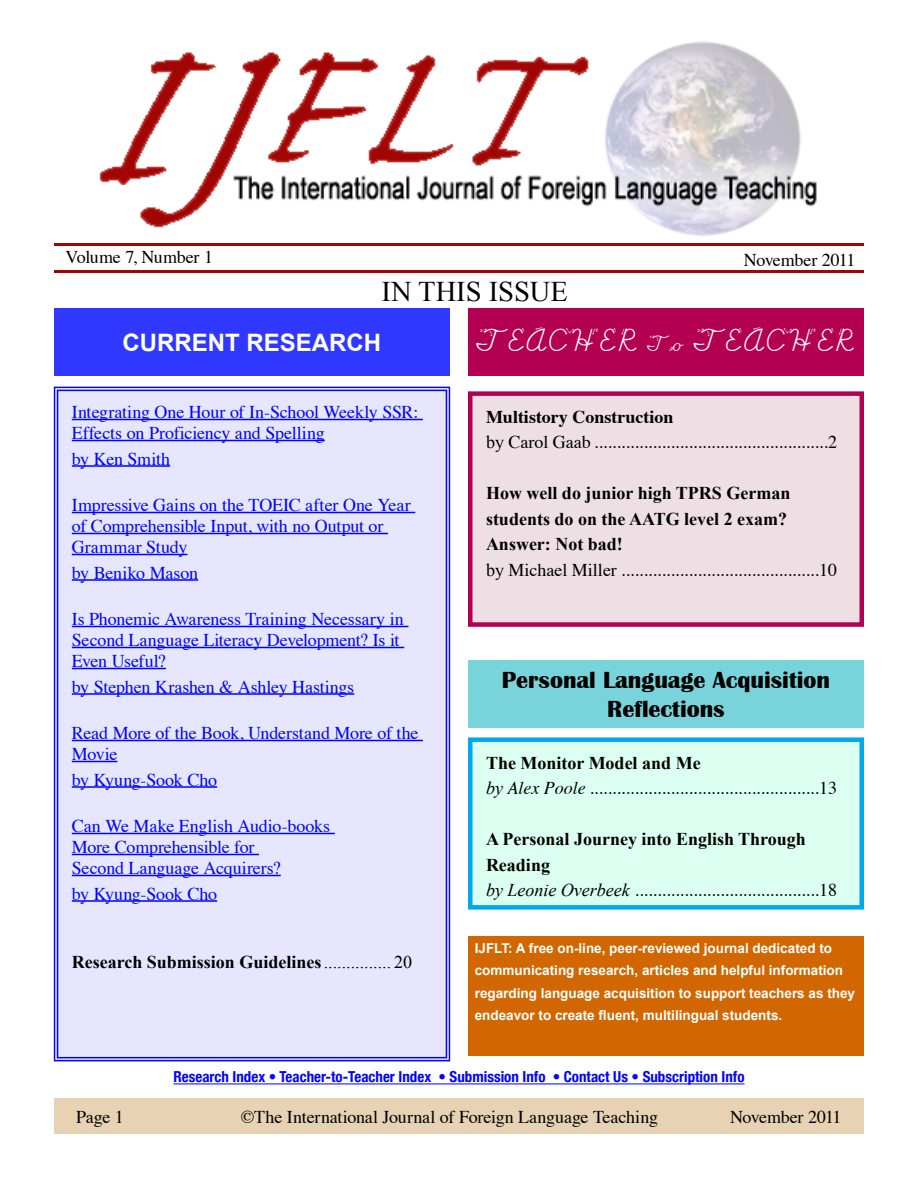
<style>
.page{position:relative;width:918px;height:1188px;background:#fff}
.page>*{position:absolute;margin:0;border:0;box-sizing:border-box;transform-origin:0 0}
.t1{font:34.8px "School House Cursive B";color:#fff}
.t2{font:28.5px "Times New Roman";color:#000}
.t3{font:700 24px/28.8px "Britannic";color:#000;text-align:center}
.t4{font:700 24px "Arial";color:#fff}
.t5{font:18px/21px "Times";letter-spacing:-.01em;color:#0003ff}
.t6{font:18px "Times";letter-spacing:-.005em;color:#000}
.t7{font:700 18px/25.5px "Times New Roman";color:#000}
.t8{font:700 18px "Times";color:#000}
.t9{font:700 condensed 15.15px "Helvetica Neue";color:#0003ff}
.t10{font:700 13.65px/22.5px "Arial";color:#fff}
.s1{font-weight:400}
.s2{font-size:24.3px}
.s3{font-family:"Times New Roman"}
.s4{font-family:"Times New Roman";font-style:italic}
.s5{font-style:italic}
</style>
<div class="page">
<div style="left:54px;top:1098px;width:810px;height:36px;background:#e7d3b3"></div>
<hr style="left:173px;top:1084px;width:572px;height:1px;background:#0003ff">
<svg style="left:53px;top:386px;width:398px;height:676px;background:#dbdcff"></svg>
<div style="left:54px;top:308px;width:396px;height:68px;background:#3038ff"></div>
<div style="left:468px;top:660px;width:396px;height:68px;background:#78d3da"></div>
<hr style="left:54px;top:270px;width:810px;height:3px;background:#a00504">
<hr style="left:54px;top:243px;width:810px;height:3px;background:#a00504">
<img style="left:99px;top:41px;width:718px;height:195px">
<div style="left:468px;top:936px;width:396px;height:120px;background:#d26600"></div>
<div style="left:468px;top:308px;width:396px;height:68px;background:#b40052"></div>
<div style="left:470px;top:394px;width:392px;height:231px;background:#eddfe3"></div>
<div style="left:468px;top:391px;width:396px;height:236px;border:4px solid #b40052"></div>
<div style="left:470px;top:740px;width:392px;height:167px;background:#dbfff0"></div>
<div style="left:468px;top:737px;width:396px;height:173px;border:4px solid #00a9ec"></div>
<p class="t6" style="left:65px;top:240px;width:149px">Volume 7, Number 1</p>
<p class="t6" style="left:744px;top:243px;width:113px">November 2011</p>
<p class="t2" style="left:382px;top:272px;width:188px">IN THIS ISSUE</p>
<p class="t4" style="left:122px;top:327px;width:260px">CURRENT RESEARCH</p>
<p class="t5" style="left:72px;top:400px;width:348px">Integrating One Hour of In-School Weekly SSR:<br>Effects on Proficiency and Spelling</p>
<p class="t5" style="left:72px;top:447px;width:100px">by Ken Smith</p>
<p class="t5" style="left:72px;top:493px;width:340px">Impressive Gains on the TOEIC after One Year of Comprehensible Input, with no Output or<br>Grammar Study</p>
<p class="t5" style="left:72px;top:561px;width:128px">by Beniko Mason</p>
<p class="t5" style="left:72px;top:607px;width:334px">Is Phonemic Awareness Training Necessary in<br>Second Language Literacy Development? Is it<br>Even Useful?</p>
<p class="t5" style="left:72px;top:675px;width:284px">by Stephen Krashen &amp; Ashley Hastings</p>
<p class="t5" style="left:72px;top:721px;width:348px">Read More of the Book, Understand More of the<br>Movie</p>
<p class="t5" style="left:72px;top:768px;width:147px">by Kyung-Sook Cho</p>
<p class="t5" style="left:72px;top:814px;width:260px">Can We Make English Audio-books</p>
<p class="t5" style="left:72px;top:835px;width:184px">More Comprehensible for</p>
<p class="t5" style="left:72px;top:856px;width:210px">Second Language Acquirers?</p>
<p class="t5" style="left:72px;top:882px;width:147px">by Kyung-Sook Cho</p>
<p class="t7" style="left:72px;top:949px;width:342px">Research Submission Guidelines<span class="s1">............... 20</span></p>
<p class="t1" style="left:475px;top:322px;width:382px">TEACHER <span class="s2">To</span> TEACHER</p>
<p class="t8" style="left:486px;top:400px;width:189px">Multistory Construction</p>
<p class="t6" style="left:486px;top:426px;width:352px"><span class="s3">by</span> Carol Gaab ....................................................2</p>
<p class="t7" style="left:486px;top:480px;width:306px">How well do junior high TPRS German students do on the AATG level 2 exam?<br>Answer: Not bad!</p>
<p class="t6" style="left:486px;top:553px;width:352px"><span class="s3">by</span> Michael Miller ............................................10</p>
<p class="t3" style="left:502px;top:666px;width:330px">Personal Language Acquisition<br>Reflections</p>
<p class="t7" style="left:486px;top:750px;width:216px">The Monitor Model and Me</p>
<p class="t6" style="left:486px;top:772px;width:352px"><span class="s4">by</span> <span class="s5">Alex Poole</span> ...................................................13</p>
<p class="t7" style="left:486px;top:826px;width:321px">A Personal Journey into English Through<br>Reading</p>
<p class="t6" style="left:486px;top:874px;width:352px"><span class="s4">by Leonie Overbeek</span> .........................................18</p>
<p class="t10" style="left:475px;top:937px;width:382px">IJFLT: A free on-line, peer-reviewed journal dedicated to communicating research, articles and helpful information regarding language acquisition to support teachers as they endeavor to create fluent, multilingual students.</p>
<p class="t9" style="left:173px;top:1068px;width:573px">Research Index • Teacher-to-Teacher Index • Submission Info • Contact Us • Subscription Info</p>
<p class="t6" style="left:76px;top:1100px;width:49px">Page 1</p>
<p class="t6" style="left:241px;top:1100px;width:419px">©The International Journal of Foreign Language Teaching</p>
<p class="t6" style="left:730px;top:1100px;width:113px">November 2011</p>
</div>
